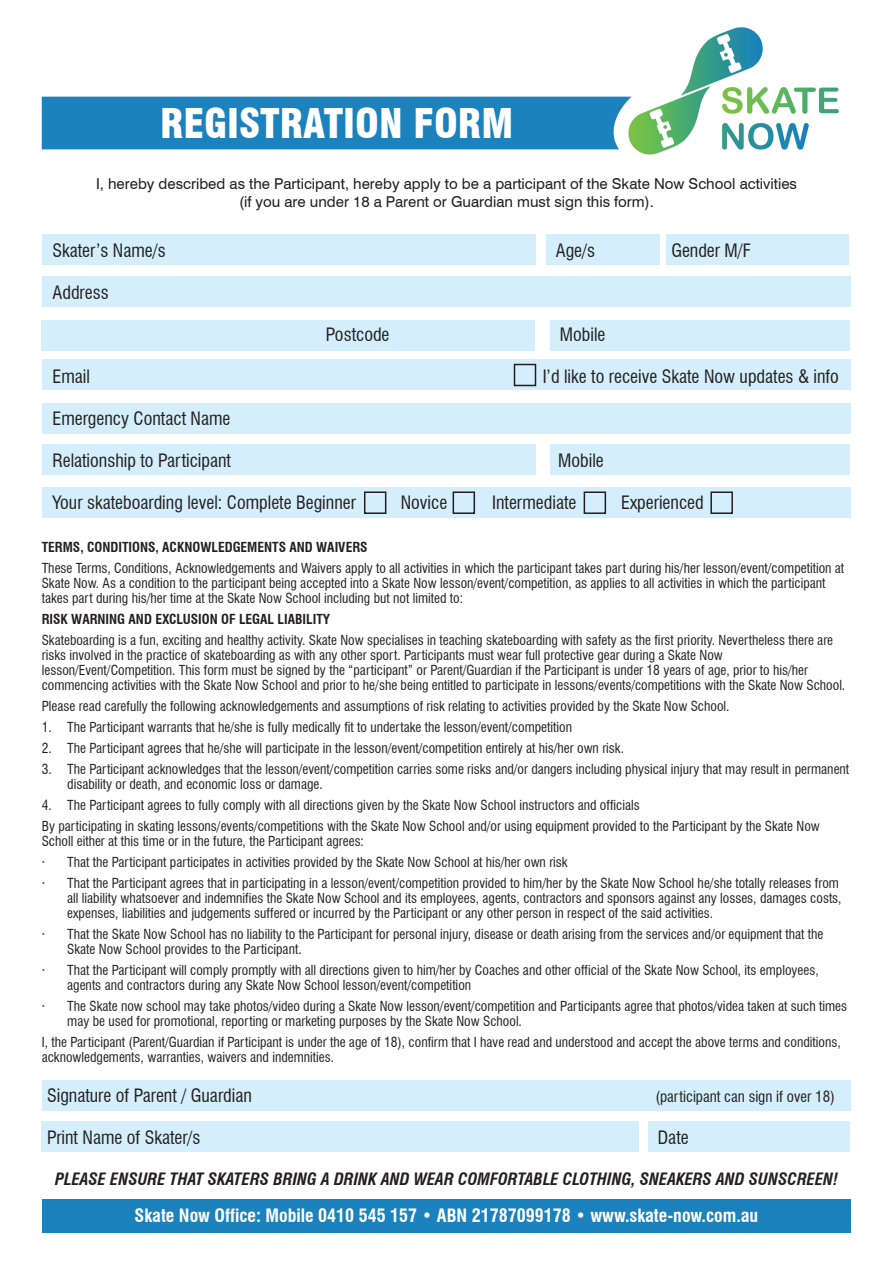
<style>
.page{position:relative;width:893px;height:1263px;background:#fff}
.page>*{position:absolute;margin:0;border:0;box-sizing:border-box;transform-origin:0 0}
.t1{font:900 condensed 40.05px "Swiss 721 BT";color:#fff}
.t2{font:condensed 18px "Swiss 721 BT";color:#231f20}
.t3{font:700 condensed 18px "Swiss 721 BT";color:#fff}
.t4{font:italic 700 condensed 16.65px "Swiss 721 BT";color:#231f20}
.t5{font:15px/18px "Swiss 721 BT";color:#231f20;text-align:center}
.t6{font:condensed 15px "Swiss 721 BT";color:#231f20}
.t7{font:condensed 13.5px/15px "Swiss 721 BT";color:#231f20}
.t8{font:700 condensed 13.5px "Swiss 721 BT";color:#231f20}
</style>
<div class="page">
<div style="left:42px;top:1199px;width:808px;height:33px;background:#1b82bd"></div>
<img style="left:622px;top:27px;width:217px;height:128px">
<div style="left:42px;top:97px;width:590px;height:52px;background:#1b82bd"></div>
<div style="left:42px;top:234px;width:493px;height:30px;background:#d4effb"></div>
<div style="left:42px;top:276px;width:808px;height:31px;background:#d4effb"></div>
<div style="left:42px;top:320px;width:493px;height:31px;background:#d4effb"></div>
<div style="left:42px;top:360px;width:808px;height:30px;background:#d4effb"></div>
<div style="left:42px;top:403px;width:808px;height:31px;background:#d4effb"></div>
<div style="left:42px;top:444px;width:493px;height:31px;background:#d4effb"></div>
<div style="left:546px;top:234px;width:114px;height:30px;background:#d4effb"></div>
<div style="left:666px;top:234px;width:183px;height:30px;background:#d4effb"></div>
<div style="left:550px;top:320px;width:299px;height:31px;background:#d4effb"></div>
<div style="left:550px;top:444px;width:299px;height:31px;background:#d4effb"></div>
<div style="left:42px;top:487px;width:808px;height:31px;background:#d4effb"></div>
<div style="left:364px;top:491px;width:22px;height:23px;border:2px solid #231f20"></div>
<div style="left:453px;top:491px;width:22px;height:23px;border:2px solid #231f20"></div>
<div style="left:514px;top:364px;width:22px;height:22px;border:2px solid #231f20"></div>
<div style="left:584px;top:491px;width:22px;height:23px;border:2px solid #231f20"></div>
<div style="left:710px;top:491px;width:23px;height:23px;border:2px solid #231f20"></div>
<div style="left:648px;top:1121px;width:202px;height:31px;background:#d4effb"></div>
<div style="left:42px;top:1121px;width:597px;height:31px;background:#d4effb"></div>
<div style="left:42px;top:1080px;width:808px;height:31px;background:#d4effb"></div>
<h1 class="t1" style="left:160px;top:99px;width:355px">REGISTRATION FORM</h1>
<p class="t5" style="left:96px;top:174px;width:702px">I, hereby described as the Participant, hereby apply to be a participant of the Skate Now School activities (if you are under 18 a Parent or Guardian must sign this form).</p>
<h2 class="t2" style="left:53px;top:239px;width:115px">Skater’s Name/s</h2>
<h2 class="t2" style="left:556px;top:239px;width:41px">Age/s</h2>
<h2 class="t2" style="left:671px;top:239px;width:81px">Gender M/F</h2>
<h2 class="t2" style="left:53px;top:281px;width:58px">Address</h2>
<h2 class="t2" style="left:326px;top:323px;width:65px">Postcode</h2>
<h2 class="t2" style="left:560px;top:323px;width:47px">Mobile</h2>
<h2 class="t2" style="left:53px;top:365px;width:39px">Email</h2>
<h2 class="t2" style="left:543px;top:365px;width:298px">I’d like to receive Skate Now updates &amp; info</h2>
<h2 class="t2" style="left:53px;top:407px;width:179px">Emergency Contact Name</h2>
<h2 class="t2" style="left:53px;top:449px;width:180px">Relationship to Participant</h2>
<h2 class="t2" style="left:558px;top:449px;width:47px">Mobile</h2>
<h2 class="t2" style="left:53px;top:491px;width:305px">Your skateboarding level: Complete Beginner</h2>
<h2 class="t2" style="left:401px;top:491px;width:48px">Novice</h2>
<h2 class="t2" style="left:492px;top:491px;width:86px">Intermediate</h2>
<h2 class="t2" style="left:621px;top:491px;width:84px">Experienced</h2>
<p class="t8" style="left:42px;top:539px;width:327px">TERMS, CONDITIONS, ACKNOWLEDGEMENTS AND WAIVERS</p>
<p class="t7" style="left:42px;top:560px;width:804px">These Terms, Conditions, Acknowledgements and Waivers apply to all activities in which the participant takes part during his/her lesson/event/competition at<br>Skate Now. As a condition to the participant being accepted into a Skate Now lesson/event/competition, as applies to all activities in which the participant takes part during his/her time at the Skate Now School including but not limited to:</p>
<p class="t8" style="left:42px;top:611px;width:290px">RISK WARNING AND EXCLUSION OF LEGAL LIABILITY</p>
<p class="t7" style="left:42px;top:633px;width:805px">Skateboarding is a fun, exciting and healthy activity. Skate Now specialises in teaching skateboarding with safety as the first priority. Nevertheless there are risks involved in the practice of skateboarding as with any other sport. Participants must wear full protective gear during a Skate Now lesson/Event/Competition. This form must be signed by the “participant” or Parent/Guardian if the Participant is under 18 years of age, prior to his/her commencing activities with the Skate Now School and prior to he/she being entitled to participate in lessons/events/competitions with the Skate Now School.</p>
<p class="t7" style="left:42px;top:699px;width:689px">Please read carefully the following acknowledgements and assumptions of risk relating to activities provided by the Skate Now School.</p>
<p class="t7" style="left:42px;top:720px;width:532px">1. The Participant warrants that he/she is fully medically fit to undertake the lesson/event/competition</p>
<p class="t7" style="left:42px;top:741px;width:584px">2. The Participant agrees that he/she will participate in the lesson/event/competition entirely at his/her own risk.</p>
<p class="t7" style="left:67px;top:762px;width:783px;text-indent:-26px">3. The Participant acknowledges that the lesson/event/competition carries some risks and/or dangers including physical injury that may result in permanent disability or death, and economic loss or damage.</p>
<p class="t7" style="left:42px;top:795px;width:780px;line-height:21px">4. The Participant agrees to fully comply with all directions given by the Skate Now School instructors and officials<br>By participating in skating lessons/events/competitions with the Skate Now School and/or using equipment provided to the Participant by the Skate Now</p>
<p class="t7" style="left:42px;top:831px;width:799px;line-height:21px">Scholl either at this time or in the future, the Participant agrees:<br>· That the Participant participates in activities provided by the Skate Now School at his/her own risk<br>· That the Participant agrees that in participating in a lesson/event/competition provided to him/her by the Skate Now School he/she totally releases from</p>
<p class="t7" style="left:67px;top:891px;width:776px">all liability whatsoever and indemnifies the Skate Now School and its employees, agents, contractors and sponsors against any losses, damages costs, expenses, liabilities and judgements suffered or incurred by the Participant or any other person in respect of the said activities.</p>
<p class="t7" style="left:67px;top:927px;width:758px;text-indent:-26px">· That the Skate Now School has no liability to the Participant for personal injury, disease or death arising from the services and/or equipment that the<br>Skate Now School provides to the Participant.</p>
<p class="t7" style="left:67px;top:963px;width:753px;text-indent:-26px">· That the Participant will comply promptly with all directions given to him/her by Coaches and other official of the Skate Now School, its employees, agents and contractors during any Skate Now School lesson/event/competition</p>
<p class="t7" style="left:67px;top:999px;width:781px;text-indent:-26px">· The Skate now school may take photos/video during a Skate Now lesson/event/competition and Participants agree that photos/videa taken at such times may be used for promotional, reporting or marketing purposes by the Skate Now School.</p>
<p class="t7" style="left:42px;top:1035px;width:800px">I, the Participant (Parent/Guardian if Participant is under the age of 18), confirm that I have read and understood and accept the above terms and conditions, acknowledgements, warranties, waivers and indemnities.</p>
<h2 class="t2" style="left:47px;top:1084px;width:206px">Signature of Parent / Guardian</h2>
<p class="t6" style="left:655px;top:1087px;width:181px">(participant can sign if over 18)</p>
<h2 class="t2" style="left:47px;top:1126px;width:155px">Print Name of Skater/s</h2>
<h2 class="t2" style="left:658px;top:1126px;width:32px">Date</h2>
<p class="t4" style="left:55px;top:1168px;width:784px">PLEASE ENSURE THAT SKATERS BRING A DRINK AND WEAR COMFORTABLE CLOTHING, SNEAKERS AND SUNSCREEN!</p>
<h2 class="t3" style="left:135px;top:1205px;width:625px">Skate Now Office: Mobile 0410 545 157 • ABN 21787099178 • www.skate-now.com.au</h2>
</div>
